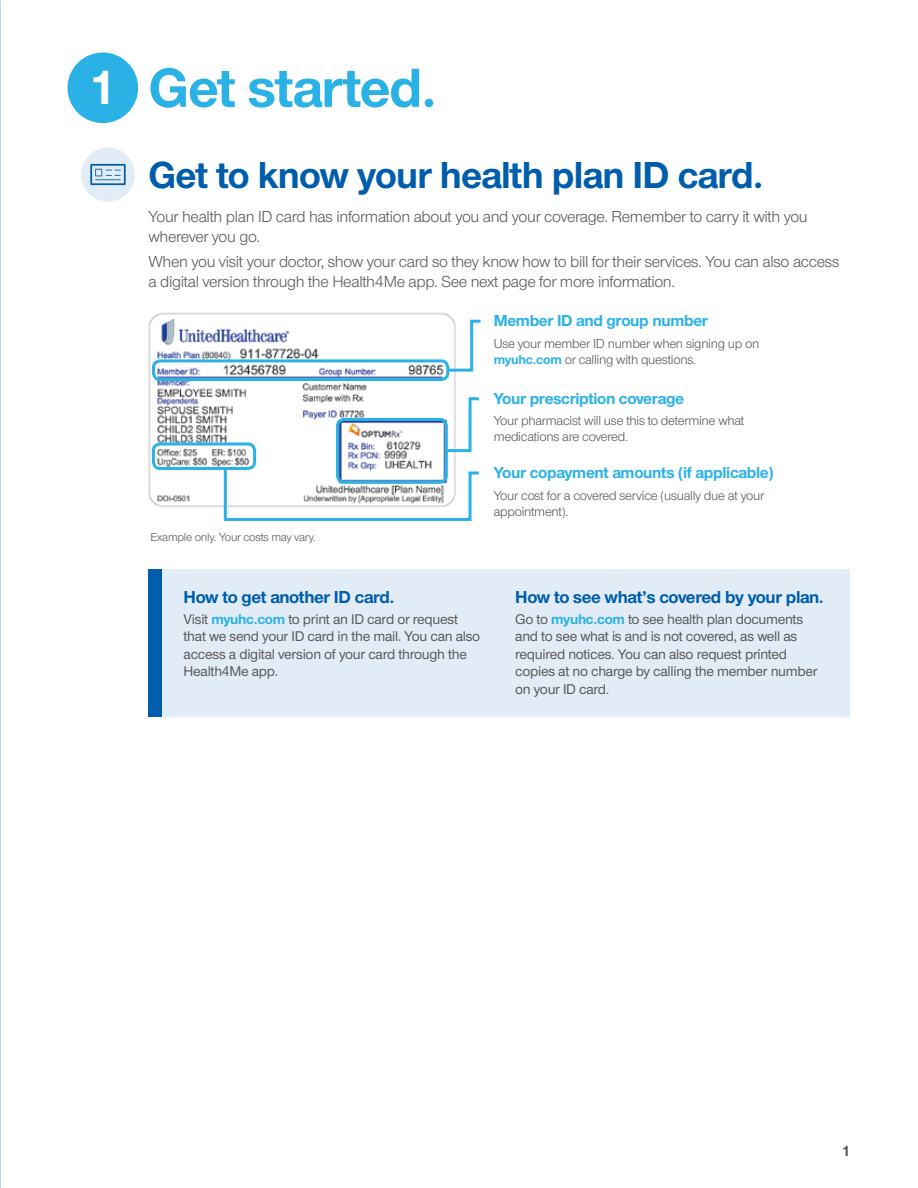
<style>
.page{position:relative;width:918px;height:1188px;background:#fff}
.page>*{position:absolute;margin:0;border:0;box-sizing:border-box;transform-origin:0 0}
.t1{font:700 57px "UHC Sans";letter-spacing:-.02em;color:#2ab2e7}
.t2{font:700 39px "UHC Sans";letter-spacing:-.02em;color:#005dac}
.t3{font:700 18px "UHC Sans";letter-spacing:-.02em;color:#005dac}
.t4{font:16.5px/19.8px "UHC Sans";letter-spacing:-.02em;color:#58595b}
.t5{font:700 16.5px "UHC Sans";letter-spacing:-.02em;color:#2ab2e7}
.t6{font:700 15px "UHC Sans";color:#58595b}
.t7{font:500 14.7px/17.5px "UHC Sans";letter-spacing:-.02em;color:#58595b}
.t8{font:13.5px/16.2px "UHC Sans";letter-spacing:-.02em;color:#58595b}
.t9{font:12px "UHC Sans";letter-spacing:-.02em;color:#58595b}
.s1{font-size:48.9px;color:#fff}
.s2{font-weight:700;color:#2ab2e7}
</style>
<div class="page">
<div style="left:69px;top:54px;width:67px;height:67px;background:#2ab2e7;border-radius:50%"></div>
<div style="left:68px;top:53px;width:70px;height:70px;border:4px solid #2ab2e7;border-radius:50%"></div>
<div style="left:148px;top:569px;width:702px;height:147px;background:#e2ecf6"></div>
<div style="left:148px;top:569px;width:14px;height:147px;background:#005dac"></div>
<div style="left:82px;top:149px;width:52px;height:51px;background:#e2ecf6;border-radius:50%"></div>
<div style="left:81px;top:148px;width:54px;height:54px;border:2px solid #e2ecf6;border-radius:50%"></div>
<svg style="left:90px;top:164px;width:36px;height:21px"></svg>
<img style="left:148px;top:312px;width:308px;height:195px">
<div style="left:152px;top:359px;width:297px;height:22px;border:3px solid #2ab2e7;border-radius:7px"></div>
<div style="left:152px;top:443px;width:104px;height:27px;border:3px solid #2ab2e7;border-radius:7px"></div>
<div style="left:336px;top:418px;width:112px;height:66px;border:3px solid #2ab2e7;border-radius:7px"></div>
<svg style="left:444px;top:318px;width:37px;height:55px"></svg>
<svg style="left:443px;top:396px;width:36px;height:58px"></svg>
<svg style="left:222px;top:467px;width:257px;height:54px"></svg>
<h1 class="t1" style="left:88px;top:49px;width:350px"><span class="s1">1</span> Get started.</h1>
<h2 class="t2" style="left:148px;top:149px;width:617px">Get to know your health plan ID card.</h2>
<p class="t4" style="left:148px;top:206px;width:661px">Your health plan ID card has information about you and your coverage. Remember to carry it with you wherever you go.</p>
<p class="t4" style="left:148px;top:251px;width:693px">When you visit your doctor, show your card so they know how to bill for their services. You can also access a digital version through the Health4Me app. See next page for more information.</p>
<p class="t9" style="left:150px;top:530px;width:167px">Example only. Your costs may vary.</p>
<p class="t5" style="left:494px;top:309px;width:216px">Member ID and group number</p>
<p class="t8" style="left:494px;top:335px;width:267px">Use your member ID number when signing up on <span class="s2">myuhc.com</span> or calling with questions.</p>
<p class="t5" style="left:494px;top:387px;width:192px">Your prescription coverage</p>
<p class="t8" style="left:494px;top:412px;width:252px">Your pharmacist will use this to determine what medications are covered.</p>
<p class="t5" style="left:494px;top:462px;width:281px">Your copayment amounts (if applicable)</p>
<p class="t8" style="left:494px;top:487px;width:272px">Your cost for a covered service (usually due at your appointment).</p>
<p class="t3" style="left:184px;top:585px;width:212px">How to get another ID card.</p>
<p class="t7" style="left:184px;top:609px;width:298px">Visit <span class="s2">myuhc.com</span> to print an ID card or request that we send your ID card in the mail. You can also access a digital version of your card through the Health4Me app.</p>
<p class="t3" style="left:515px;top:585px;width:310px">How to see what’s covered by your plan.</p>
<p class="t7" style="left:515px;top:609px;width:304px">Go to <span class="s2">myuhc.com</span> to see health plan documents and to see what is and is not covered, as well as required notices. You can also request printed copies at no charge by calling the member number on your ID card.</p>
<p class="t6" style="left:842px;top:1141px;width:10px">1</p>
</div>
